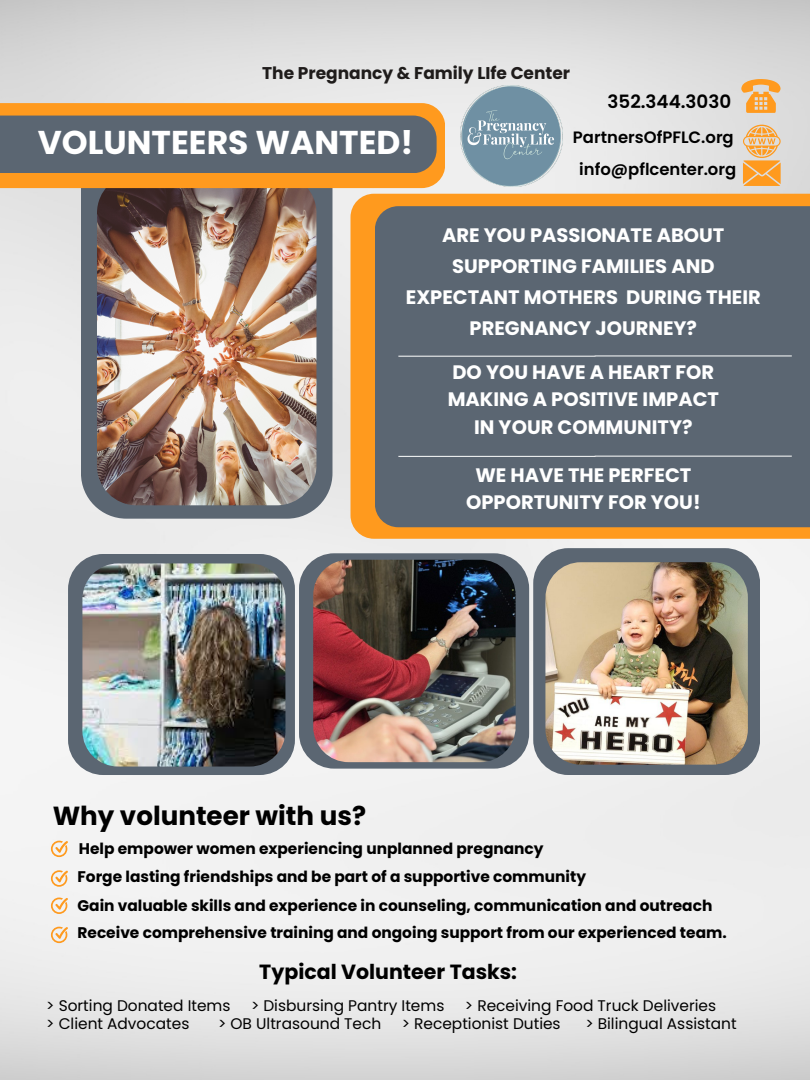
<style>
.page{position:relative;width:810px;height:1080px;background:#fff}
.page>*{position:absolute;margin:0;border:0;box-sizing:border-box;transform-origin:0 0}
.t1{font:700 33px "Poppins";color:#fff}
.t2{font:700 26.19px "Poppins";color:#000}
.t3{font:700 20.5px "Poppins";color:#000}
.t4{font:700 19.5px/30.9px "Poppins";color:#fff;text-align:center}
.t5{font:600 18.31px "Poppins";color:#000}
.t6{font:700 17px "Poppins";color:#1f1c1b}
.t7{font:600 16.44px "Poppins";color:#000}
.t8{font:700 15.38px "Poppins";color:#000}
.t9{font:15.38px "Poppins";color:#000}
</style>
<div class="page">
<img style="left:0;top:0;width:810px;height:1080px">
<div style="left:81px;top:138px;width:251px;height:380px;background:#5b6672;border-radius:45px"></div>
<img style="left:97px;top:173px;width:219px;height:332px;border-radius:40px">
<div style="left:351px;top:194px;width:459px;height:345px;background:#ff9a1e"></div>
<div style="left:375px;top:206px;width:435px;height:321px;background:#5b6672"></div>
<svg style="left:0;top:103px;width:445px;height:85px;background:#fc9a23"></svg>
<div style="left:0;top:116px;width:437px;height:57px;background:#5b6672"></div>
<div style="left:68px;top:554px;width:227px;height:221px;background:#5b6672;border-radius:35px"></div>
<div style="left:533px;top:548px;width:227px;height:227px;background:#5b6672;border-radius:35px"></div>
<img style="left:82px;top:563px;width:203px;height:204px;border-radius:36px">
<div style="left:299px;top:553px;width:230px;height:216px;background:#5b6672;border-radius:35px"></div>
<img style="left:545px;top:562px;width:203px;height:203px;border-radius:35px">
<svg style="left:51px;top:841px;width:17px;height:16px"></svg>
<svg style="left:741px;top:79px;width:40px;height:34px"></svg>
<svg style="left:397px;top:455px;width:396px;height:2px"></svg>
<svg style="left:397px;top:355px;width:396px;height:2px"></svg>
<svg style="left:743px;top:125px;width:37px;height:61px;background:#f0b56d"></svg>
<img style="left:313px;top:560px;width:203px;height:202px;border-radius:35px">
<img style="left:460px;top:86px;width:102px;height:100px">
<svg style="left:51px;top:870px;width:17px;height:17px"></svg>
<svg style="left:51px;top:898px;width:17px;height:16px"></svg>
<svg style="left:51px;top:927px;width:17px;height:16px"></svg>
<p class="t6" style="left:262px;top:61px;width:310px">The Pregnancy &amp; Family LIfe Center</p>
<h2 class="t5" style="left:608px;top:89px;width:125px">352.344.3030</h2>
<p class="t1" style="left:38px;top:120px;width:377px">VOLUNTEERS WANTED!</p>
<p class="t7" style="left:573px;top:126px;width:162px">PartnersOfPFLC.org</p>
<p class="t7" style="left:579px;top:158px;width:158px">info@pflcenter.org</p>
<p class="t4" style="left:406px;top:220px;width:357px">ARE YOU PASSIONATE ABOUT<br>SUPPORTING FAMILIES AND<br>EXPECTANT MOTHERS DURING THEIR<br>PREGNANCY JOURNEY?</p>
<p class="t4" style="left:448px;top:359px;width:273px;line-height:27.2px">DO YOU HAVE A HEART FOR<br>MAKING A POSITIVE IMPACT<br>IN YOUR COMMUNITY?</p>
<h1 class="t4" style="left:466px;top:461px;width:236px;line-height:27.2px">WE HAVE THE PERFECT<br>OPPORTUNITY FOR YOU!</h1>
<h3 class="t2" style="left:53px;top:797px;width:315px">Why volunteer with us?</h3>
<h3 class="t8" style="left:79px;top:838px;width:466px">Help empower women experiencing unplanned pregnancy</h3>
<p class="t8" style="left:77px;top:866px;width:510px">Forge lasting friendships and be part of a supportive community</p>
<p class="t8" style="left:77px;top:921px;width:651px">Receive comprehensive training and ongoing support from our experienced team.</p>
<p class="t8" style="left:77px;top:895px;width:636px">Gain valuable skills and experience in counseling, communication and outreach</p>
<h6 class="t3" style="left:259px;top:957px;width:259px">Typical Volunteer Tasks:</h6>
<p class="t9" style="left:46px;top:994px;width:186px">&gt; Sorting Donated Items</p>
<p class="t9" style="left:251px;top:994px;width:195px">&gt; Disbursing Pantry Items</p>
<p class="t9" style="left:465px;top:994px;width:253px">&gt; Receiving Food Truck Deliveries</p>
<h6 class="t9" style="left:46px;top:1013px;width:145px">&gt; Client Advocates</h6>
<h6 class="t9" style="left:218px;top:1013px;width:165px">&gt; OB Ultrasound Tech</h6>
<h6 class="t9" style="left:402px;top:1013px;width:160px">&gt; Receptionist Duties</h6>
<h6 class="t9" style="left:585px;top:1013px;width:153px">&gt; Bilingual Assistant</h6>
</div>
